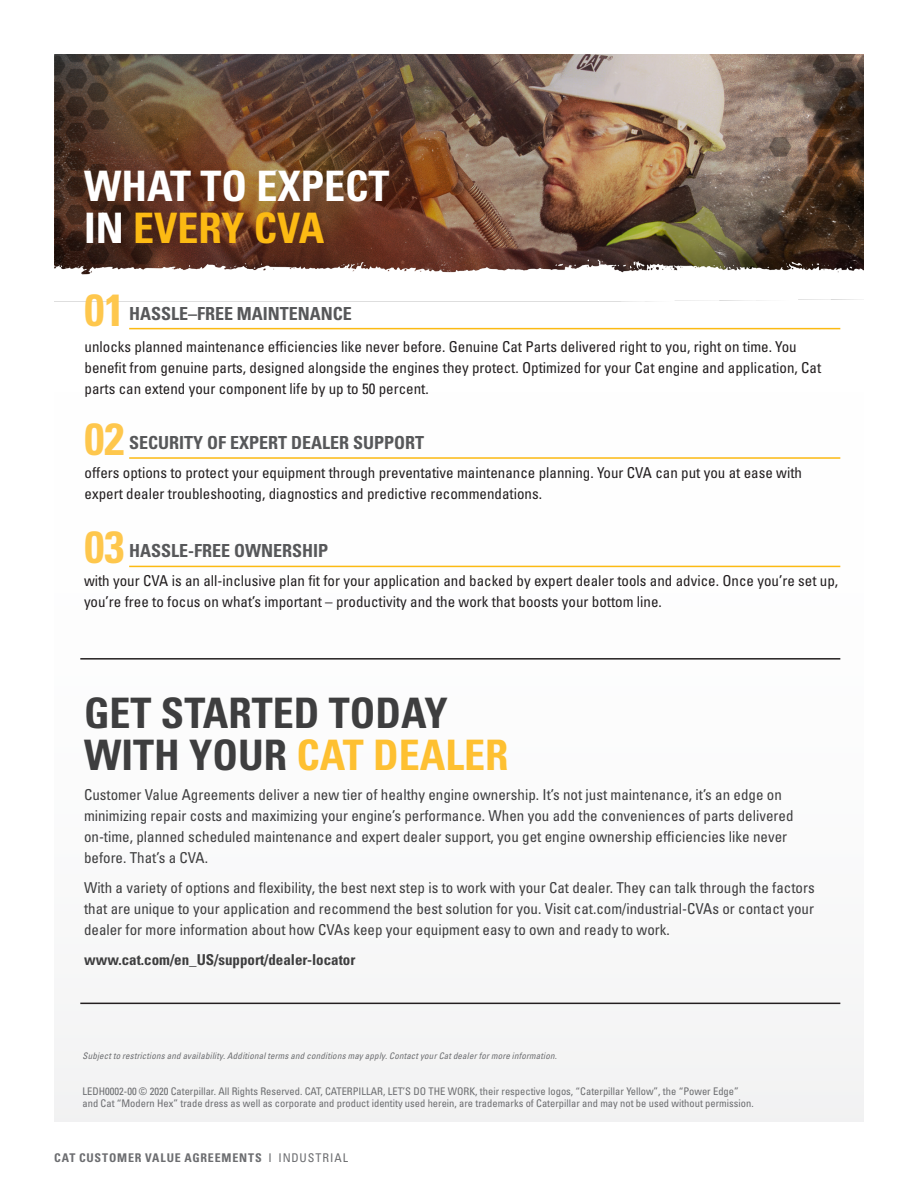
<style>
.page{position:relative;width:918px;height:1188px;background:#fff}
.page>*{position:absolute;margin:0;border:0;box-sizing:border-box;transform-origin:0 0}
.Body_copy_with_12pts{font:700 condensed 45px "Univers LT Std";color:#fec74d}
.Headline_large_gray{font:700 condensed 42px/42px "Univers LT Std";color:#3e3e3f}
.Headline_large_gray-2{font:700 condensed 42px/42px "Univers LT Std";color:#fff}
.Body_copy_with_12pts-2{font:700 condensed 18px "Univers LT Std";color:#57585a}
.Body_copy{font:condensed 15px/21px "Univers LT Std";color:#231f20}
.Body_copy_with_12pts-3{font:condensed 15px/21px "Univers LT Std";color:#3e3e3f}
.Body_copy_with_12pts-4{font:700 condensed 15px "Univers LT Std";color:#3e3e3f}
.t1{font:700 condensed 12px "Univers LT Std";letter-spacing:.065em;color:#6c6d70}
.Body_copy_with_12pts-5{font:condensed 10.5px/12px "Univers LT Std";color:#6c6d70}
.t2{font:italic condensed 9px "Univers LT Std";letter-spacing:.02em;color:#6c6d70}
.s1{color:#fcba13}
.s2{color:#fec031}
.s3{font-weight:400}
</style>
<div class="page">
<img style="left:55px;top:55px;width:809px;height:178px">
<hr style="left:80px;top:658px;width:760px;height:2px;background:#231f20">
<hr style="left:80px;top:1003px;width:760px;height:1px;background:#231f20">
<img style="left:54px;top:233px;width:810px;height:68px">
<hr style="left:129px;top:328px;width:711px;height:1px;background:#fcba13">
<hr style="left:129px;top:457px;width:711px;height:2px;background:#fcba13">
<hr style="left:129px;top:566px;width:711px;height:1px;background:#fcba13">
<p class="Headline_large_gray-2" style="left:84px;top:165px;width:307px">WHAT TO EXPECT<br>IN <span class="s1">EVERY CVA</span></p>
<p class="Body_copy_with_12pts" style="left:85px;top:282px;width:41px">01</p>
<p class="Body_copy_with_12pts-2" style="left:129px;top:302px;width:224px">HASSLE–FREE MAINTENANCE</p>
<p class="Body_copy" style="left:85px;top:336px;width:738px">unlocks planned maintenance efficiencies like never before. Genuine Cat Parts delivered right to you, right on time. You benefit from genuine parts, designed alongside the engines they protect. Optimized for your Cat engine and application, Cat parts can extend your component life by up to 50 percent.</p>
<p class="Body_copy_with_12pts" style="left:85px;top:411px;width:41px">02</p>
<p class="Body_copy_with_12pts-2" style="left:129px;top:432px;width:296px">SECURITY OF EXPERT DEALER SUPPORT</p>
<p class="Body_copy" style="left:85px;top:462px;width:719px">offers options to protect your equipment through preventative maintenance planning. Your CVA can put you at ease with expert dealer troubleshooting, diagnostics and predictive recommendations.</p>
<p class="Body_copy_with_12pts" style="left:85px;top:520px;width:41px">03</p>
<p class="Body_copy_with_12pts-2" style="left:129px;top:540px;width:201px">HASSLE-FREE OWNERSHIP</p>
<p class="Body_copy" style="left:84px;top:570px;width:756px">with your CVA is an all-inclusive plan fit for your application and backed by expert dealer tools and advice. Once you’re set up, you’re free to focus on what’s important – productivity and the work that boosts your bottom line.</p>
<p class="Headline_large_gray" style="left:84px;top:692px;width:426px">GET STARTED TODAY<br>WITH YOUR <span class="s2">CAT DEALER</span></p>
<p class="Body_copy_with_12pts-3" style="left:84px;top:784px;width:711px">Customer Value Agreements deliver a new tier of healthy engine ownership. It’s not just maintenance, it’s an edge on minimizing repair costs and maximizing your engine’s performance. When you add the conveniences of parts delivered on-time, planned scheduled maintenance and expert dealer support, you get engine ownership efficiencies like never before. That’s a CVA.</p>
<p class="Body_copy_with_12pts-3" style="left:84px;top:877px;width:732px;text-align:justify">With a variety of options and flexibility, the best next step is to work with your Cat dealer. They can talk through the factors that are unique to your application and recommend the best solution for you. Visit cat.com/industrial-CVAs or contact your dealer for more information about how CVAs keep your equipment easy to own and ready to work.</p>
<p class="Body_copy_with_12pts-4" style="left:84px;top:950px;width:273px">www.cat.com/en_US/support/dealer-locator</p>
<p class="t2" style="left:82px;top:1050px;width:476px">Subject to restrictions and availability. Additional terms and conditions may apply. Contact your Cat dealer for more information.</p>
<p class="Body_copy_with_12pts-5" style="left:82px;top:1086px;width:673px">LEDH0002-00 © 2020 Caterpillar. All Rights Reserved. CAT, CATERPILLAR, LET’S DO THE WORK, their respective logos, “Caterpillar Yellow”, the “Power Edge” and Cat “Modern Hex” trade dress as well as corporate and product identity used herein, are trademarks of Caterpillar and may not be used without permission.</p>
<p class="t1" style="left:54px;top:1150px;width:296px">CAT CUSTOMER VALUE AGREEMENTS <span class="s3">I INDUSTRIAL</span></p>
</div>
